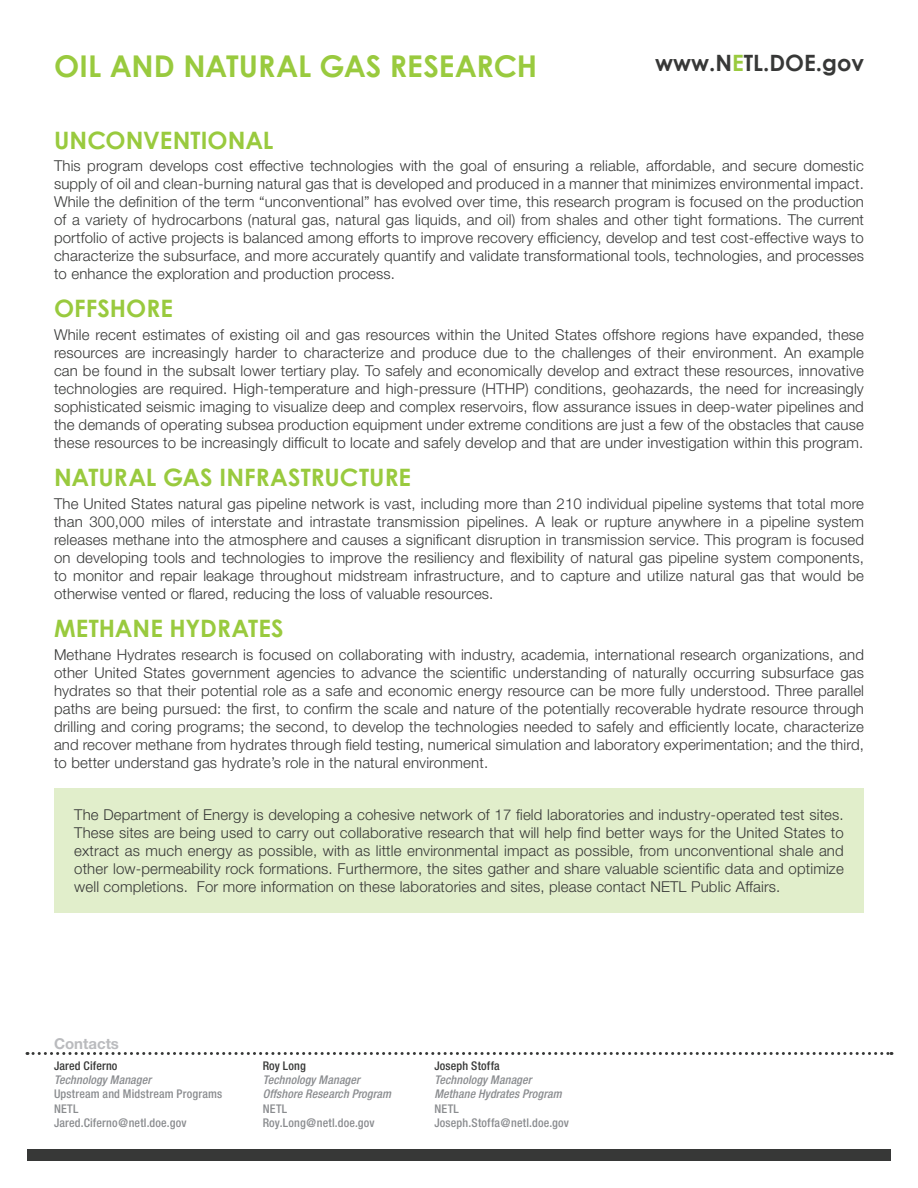
<style>
.page{position:relative;width:918px;height:1188px;background:#fff}
.page>*{position:absolute;margin:0;border:0;box-sizing:border-box;transform-origin:0 0}
.t1{font:700 30px "Century Gothic";color:#99ca3e}
.Subhead_2{font:700 24px "Century Gothic";color:#99ca3e}
.t2{font:700 22.5px "Century Gothic";color:#373837}
.t3{font:300 15px/18px "Helvetica Neue";letter-spacing:.01em;color:#373837;text-align:justify}
.t4{font:700 15px "Helvetica Neue";color:#babbbe}
.Contact_info{font:500 condensed 12px "Helvetica Neue";letter-spacing:.015em;color:#8a8c8f}
.Contact_Title{font:italic 500 condensed 12px "Helvetica Neue";letter-spacing:.01em;color:#8a8c8f}
.Contact_info-2{font:italic 500 condensed 12px "Helvetica Neue";letter-spacing:.01em;color:#8a8c8f}
.Contact_Title-2{font:500 condensed 12px "Helvetica Neue";letter-spacing:.015em;color:#8a8c8f}
.Contact_Name{font:500 condensed 12px "Helvetica Neue";letter-spacing:.015em;color:#373837}
.s1{color:#99ca3e}
</style>
<div class="page">
<div style="left:27px;top:1149px;width:864px;height:12px;background:#373837"></div>
<svg style="left:27px;top:1052px;width:865px;height:3px"></svg>
<div style="left:54px;top:788px;width:810px;height:124px;background:#e1eecb"></div>
<h1 class="t1" style="left:54px;top:43px;width:485px">OIL AND NATURAL GAS RESEARCH</h1>
<h3 class="t2" style="left:655px;top:46px;width:210px">www.N<span class="s1">E</span>TL.DOE.gov</h3>
<p class="Subhead_2" style="left:54px;top:122px;width:221px">UNCONVENTIONAL</p>
<p class="t3" style="left:54px;top:156px;width:812px">This program develops cost effective technologies with the goal of ensuring a reliable, affordable, and secure domestic supply of oil and clean-burning natural gas that is developed and produced in a manner that minimizes environmental impact.<br>While the definition of the term “unconventional” has evolved over time, this research program is focused on the production of a variety of hydrocarbons (natural gas, natural gas liquids, and oil) from shales and other tight formations. The current portfolio of active projects is balanced among efforts to improve recovery efficiency, develop and test cost-effective ways to characterize the subsurface, and more accurately quantify and validate transformational tools, technologies, and processes to enhance the exploration and production process.</p>
<p class="Subhead_2" style="left:54px;top:290px;width:120px">OFFSHORE</p>
<p class="t3" style="left:54px;top:325px;width:812px">While recent estimates of existing oil and gas resources within the United States offshore regions have expanded, these resources are increasingly harder to characterize and produce due to the challenges of their environment. An example can be found in the subsalt lower tertiary play. To safely and economically develop and extract these resources, innovative technologies are required. High-temperature and high-pressure (HTHP) conditions, geohazards, the need for increasingly sophisticated seismic imaging to visualize deep and complex reservoirs, flow assurance issues in deep-water pipelines and the demands of operating subsea production equipment under extreme conditions are just a few of the obstacles that cause these resources to be increasingly difficult to locate and safely develop and that are under investigation within this program.</p>
<p class="Subhead_2" style="left:54px;top:459px;width:359px">NATURAL GAS INFRASTRUCTURE</p>
<p class="t3" style="left:54px;top:494px;width:812px">The United States natural gas pipeline network is vast, including more than 210 individual pipeline systems that total more than 300,000 miles of interstate and intrastate transmission pipelines. A leak or rupture anywhere in a pipeline system releases methane into the atmosphere and causes a significant disruption in transmission service. This program is focused on developing tools and technologies to improve the resiliency and flexibility of natural gas pipeline system components, to monitor and repair leakage throughout midstream infrastructure, and to capture and utilize natural gas that would be otherwise vented or flared, reducing the loss of valuable resources.</p>
<p class="Subhead_2" style="left:54px;top:610px;width:231px">METHANE HYDRATES</p>
<p class="t3" style="left:54px;top:645px;width:812px">Methane Hydrates research is focused on collaborating with industry, academia, international research organizations, and other United States government agencies to advance the scientific understanding of naturally occurring subsurface gas hydrates so that their potential role as a safe and economic energy resource can be more fully understood. Three parallel paths are being pursued: the first, to confirm the scale and nature of the potentially recoverable hydrate resource through drilling and coring programs; the second, to develop the technologies needed to safely and efficiently locate, characterize and recover methane from hydrates through field testing, numerical simulation and laboratory experimentation; and the third, to better understand gas hydrate’s role in the natural environment.</p>
<p class="t3" style="left:74px;top:805px;width:771px">The Department of Energy is developing a cohesive network of 17 field laboratories and industry-operated test sites.<br>These sites are being used to carry out collaborative research that will help find better ways for the United States to extract as much energy as possible, with as little environmental impact as possible, from unconventional shale and other low-permeability rock formations. Furthermore, the sites gather and share valuable scientific data and optimize well completions. For more information on these laboratories and sites, please contact NETL Public Affairs.</p>
<p class="t4" style="left:54px;top:1034px;width:67px">Contacts</p>
<p class="Contact_Name" style="left:54px;top:1058px;width:65px">Jared Ciferno</p>
<p class="Contact_Title" style="left:54px;top:1073px;width:99px">Technology Manager</p>
<p class="Contact_Title-2" style="left:54px;top:1087px;width:170px">Upstream and Midstream Programs</p>
<p class="Contact_Title-2" style="left:54px;top:1101px;width:26px">NETL</p>
<p class="Contact_info" style="left:54px;top:1116px;width:134px">Jared.Ciferno@netl.doe.gov</p>
<p class="Contact_Name" style="left:263px;top:1058px;width:45px">Roy Long</p>
<p class="Contact_Title" style="left:263px;top:1073px;width:99px">Technology Manager</p>
<p class="Contact_info-2" style="left:263px;top:1087px;width:130px">Offshore Research Program</p>
<p class="Contact_info" style="left:263px;top:1101px;width:26px">NETL</p>
<p class="Contact_info" style="left:263px;top:1116px;width:113px">Roy.Long@netl.doe.gov</p>
<p class="Contact_Name" style="left:434px;top:1058px;width:67px">Joseph Stoffa</p>
<p class="Contact_Title" style="left:434px;top:1073px;width:99px">Technology Manager</p>
<p class="Contact_info-2" style="left:434px;top:1087px;width:129px">Methane Hydrates Program</p>
<p class="Contact_info" style="left:434px;top:1101px;width:26px">NETL</p>
<p class="Contact_info" style="left:434px;top:1116px;width:136px">Joseph.Stoffa@netl.doe.gov</p>
</div>
